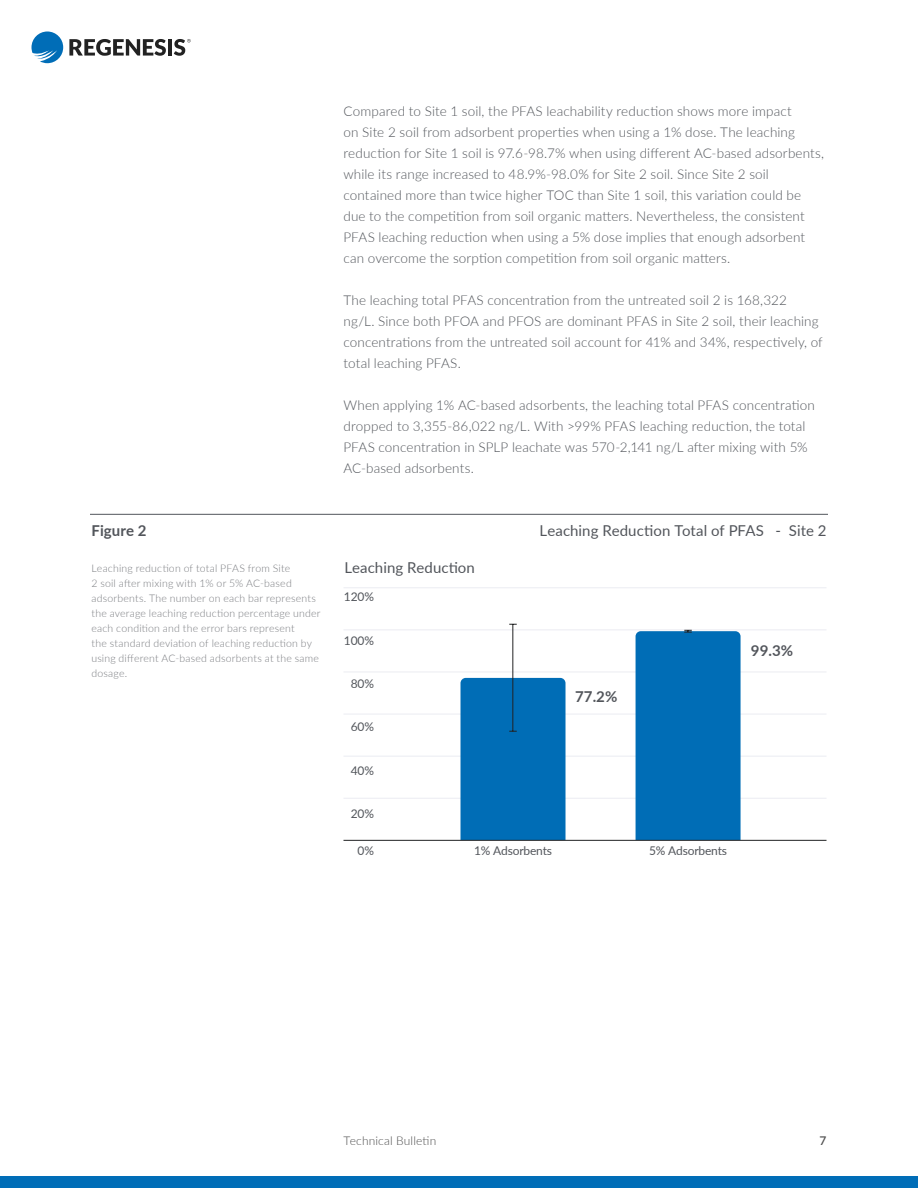
<style>
.page{position:relative;width:918px;height:1188px;background:#fff}
.page>*{position:absolute;margin:0;border:0;box-sizing:border-box;transform-origin:0 0}
.t1{font:15px "Lato";letter-spacing:.005em;color:#52555b}
.t2{font:700 15px "Lato";letter-spacing:.005em;color:#52555b}
.t3{font:300 13.5px/21px "Lato";letter-spacing:.01em;color:#52555b}
.t4{font:12px "Lato";letter-spacing:-.015em;color:#52555b}
.t5{font:300 12px "Lato";letter-spacing:.015em;color:#4e4e4e}
.t6{font:600 12px "Lato";color:#4e4e4e}
.t7{font:300 10.5px/15px "Lato";letter-spacing:.02em;color:#7a7c80}
</style>
<div class="page">
<hr style="left:90px;top:514px;width:738px;height:1px;background:#52555b">
<hr style="left:344px;top:798px;width:482px;height:1px;background:#ebecf2">
<hr style="left:344px;top:756px;width:482px;height:1px;background:#ebecf2">
<hr style="left:344px;top:714px;width:482px;height:1px;background:#ebecf2">
<hr style="left:344px;top:672px;width:482px;height:1px;background:#ebecf2">
<hr style="left:344px;top:630px;width:482px;height:1px;background:#ebecf2">
<hr style="left:344px;top:588px;width:482px;height:1px;background:#ebecf2">
<hr style="left:344px;top:840px;width:482px;height:1px;background:#212223">
<div style="left:636px;top:630px;width:105px;height:210px;background:#006db6"></div>
<hr style="left:512px;top:624px;width:1px;height:54px;background:#212223">
<div style="left:461px;top:678px;width:105px;height:162px;background:#006db6"></div>
<svg style="left:32px;top:32px;width:31px;height:31px"></svg>
<svg style="left:69px;top:39px;width:97px;height:17px"></svg>
<hr style="left:168px;top:39px;width:4px;height:17px;background:#222">
<svg style="left:174px;top:39px;width:17px;height:17px"></svg>
<div style="left:0;top:1176px;width:918px;height:12px;background:#006db7"></div>
<p class="t3" style="left:344px;top:100px;width:482px">Compared to Site 1 soil, the PFAS leachability reduction shows more impact<br>on Site 2 soil from adsorbent properties when using a 1% dose. The leaching reduction for Site 1 soil is 97.6-98.7% when using different AC-based adsorbents, while its range increased to 48.9%-98.0% for Site 2 soil. Since Site 2 soil contained more than twice higher TOC than Site 1 soil, this variation could be due to the competition from soil organic matters. Nevertheless, the consistent PFAS leaching reduction when using a 5% dose implies that enough adsorbent can overcome the sorption competition from soil organic matters.</p>
<p class="t3" style="left:344px;top:289px;width:481px">The leaching total PFAS concentration from the untreated soil 2 is 168,322<br>ng/L. Since both PFOA and PFOS are dominant PFAS in Site 2 soil, their leaching concentrations from the untreated soil account for 41% and 34%, respectively, of total leaching PFAS.</p>
<p class="t3" style="left:344px;top:394px;width:473px">When applying 1% AC-based adsorbents, the leaching total PFAS concentration dropped to 3,355-86,022 ng/L. With &gt;99% PFAS leaching reduction, the total PFAS concentration in SPLP leachate was 570-2,141 ng/L after mixing with 5% AC-based adsorbents.</p>
<p class="t2" style="left:92px;top:519px;width:57px">Figure 2</p>
<p class="t1" style="left:540px;top:519px;width:288px">Leaching Reduction Total of PFAS - Site 2</p>
<p class="t7" style="left:92px;top:560px;width:231px">Leaching reduction of total PFAS from Site<br>2 soil after mixing with 1% or 5% AC-based adsorbents. The number on each bar represents the average leaching reduction percentage under each condition and the error bars represent<br>the standard deviation of leaching reduction by using different AC-based adsorbents at the same dosage.</p>
<p class="t1" style="left:345px;top:557px;width:132px">Leaching Reduction</p>
<p class="t2" style="left:575px;top:686px;width:44px">77.2%</p>
<p class="t4" style="left:344px;top:588px;width:32px">120%</p>
<p class="t4" style="left:344px;top:632px;width:32px">100%</p>
<p class="t2" style="left:751px;top:639px;width:44px">99.3%</p>
<p class="t4" style="left:351px;top:675px;width:25px">80%</p>
<p class="t4" style="left:351px;top:719px;width:25px">60%</p>
<p class="t4" style="left:351px;top:762px;width:25px">40%</p>
<p class="t4" style="left:351px;top:806px;width:25px">20%</p>
<p class="t4" style="left:358px;top:842px;width:18px">0%</p>
<p class="t4" style="left:474px;top:842px;width:80px">1% Adsorbents</p>
<p class="t4" style="left:649px;top:842px;width:80px">5% Adsorbents</p>
<p class="t5" style="left:344px;top:1132px;width:94px">Technical Bulletin</p>
<p class="t6" style="left:820px;top:1131px;width:8px">7</p>
</div>
